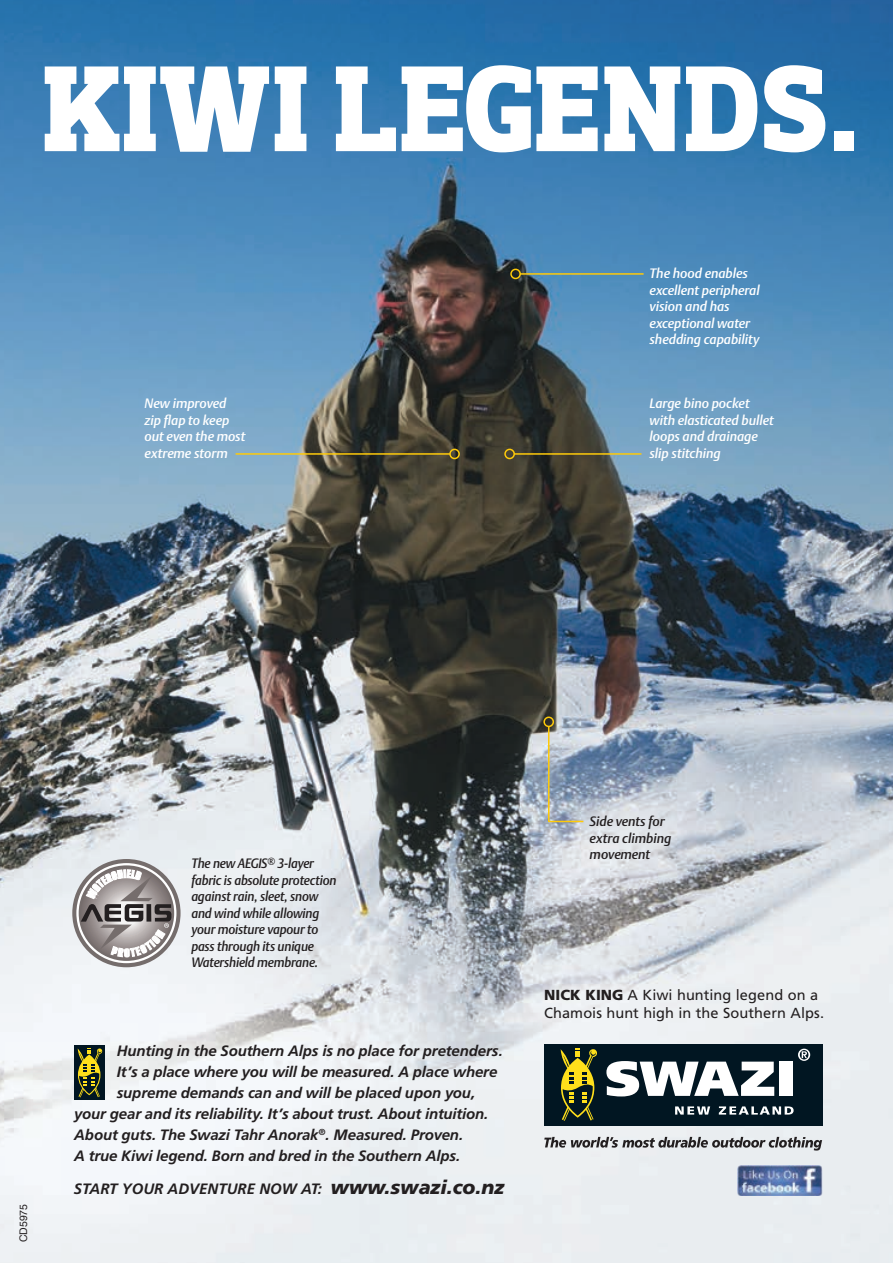
<style>
.page{position:relative;width:893px;height:1263px;background:#fff}
.page>*{position:absolute;margin:0;border:0;box-sizing:border-box;transform-origin:0 0}
.t1{font:900 124.5px "Prelo Slab";letter-spacing:.02em;color:#fff;scale:.91 1}
.t2{font:italic 700 15px "Frutiger";letter-spacing:-.01em;color:#231f20}
.t3{font:14.55px/18px "Frutiger";letter-spacing:.005em;color:#231f20}
.t4{font:italic 13.5px/16.5px "DTL Argo T Medium";letter-spacing:-.005em;color:#fff}
.t5{font:italic 13.5px/16.5px "DTL Argo T Medium";letter-spacing:-.01em;color:#231f20;scale:.95 1}
.t6{font:italic 13.5px/16.5px "DTL Argo T Medium";letter-spacing:-.01em;color:#231f20}
.t7{font:10.5px "Helvetica";color:#231f20}
.s1{font-weight:900;font-size:19.5px}
.s2{font-weight:900}
</style>
<div class="page">
<img style="left:0;top:0;width:893px;height:1263px">
<div style="left:544px;top:1044px;width:278px;height:81px;background:#011622"></div>
<svg style="left:606px;top:1061px;width:168px;height:35px"></svg>
<div style="left:779px;top:1061px;width:14px;height:35px;background:#fff"></div>
<svg style="left:561px;top:1048px;width:36px;height:73px"></svg>
<svg style="left:798px;top:1049px;width:12px;height:12px"></svg>
<svg style="left:675px;top:1106px;width:35px;height:8px"></svg>
<svg style="left:719px;top:1106px;width:75px;height:8px"></svg>
<svg style="left:544px;top:1137px;width:278px;height:13px;background:#a3a4a6"></svg>
<svg style="left:74px;top:861px;width:105px;height:104px"></svg>
<div style="left:72px;top:859px;width:109px;height:108px;border:4px solid #756d6c;border-radius:50%"></div>
<div style="left:79px;top:865px;width:95px;height:96px;border:2px solid #756d6c;border-radius:50%"></div>
<svg style="left:81px;top:870px;width:91px;height:87px"></svg>
<div style="left:74px;top:1045px;width:30px;height:54px;background:#011622"></div>
<svg style="left:78px;top:1048px;width:25px;height:49px"></svg>
<img style="left:738px;top:1165px;width:84px;height:31px">
<div style="left:510px;top:269px;width:11px;height:10px;border:2px solid #feca0a;border-radius:50%"></div>
<hr style="left:520px;top:273px;width:124px;height:2px;background:#feca0a">
<div style="left:504px;top:449px;width:11px;height:10px;border:2px solid #feca0a;border-radius:50%"></div>
<hr style="left:514px;top:453px;width:127px;height:2px;background:#feca0a">
<div style="left:543px;top:716px;width:11px;height:11px;border:2px solid #feca0a;border-radius:50%"></div>
<hr style="left:548px;top:726px;width:1px;height:96px;background:#feca0a">
<div style="left:449px;top:449px;width:11px;height:10px;border:2px solid #feca0a;border-radius:50%"></div>
<hr style="left:236px;top:453px;width:214px;height:2px;background:#feca0a">
<hr style="left:549px;top:821px;width:34px;height:1px;background:#feca0a">
<h1 class="t1" style="left:44px;top:33px;width:895px">KIWI LEGENDS.</h1>
<p class="t4" style="left:145px;top:395px;width:102px">New improved zip flap to keep out even the most extreme storm</p>
<p class="t4" style="left:649px;top:265px;width:112px">The hood enables excellent peripheral vision and has exceptional water shedding capability</p>
<p class="t4" style="left:649px;top:395px;width:126px">Large bino pocket with elasticated bullet loops and drainage slip stitching</p>
<p class="t7" style="left:15px;top:1242px;width:40px;rotate:-90deg">CD5975</p>
<p class="t5" style="left:191px;top:855px;width:154px">The new AEGIS<sup>®</sup> 3-layer fabric is absolute protection against rain, sleet, snow and wind while allowing your moisture vapour to pass through its unique<br>Watershield membrane.</p>
<p class="t2" style="left:117px;top:1041px;width:387px">Hunting in the Southern Alps is no place for pretenders.</p>
<p class="t2" style="left:117px;top:1062px;width:382px">It’s a place where you will be measured. A place where</p>
<p class="t2" style="left:117px;top:1083px;width:360px">supreme demands can and will be placed upon you,</p>
<p class="t2" style="left:74px;top:1104px;width:416px">your gear and its reliability. It’s about trust. About intuition.</p>
<p class="t2" style="left:74px;top:1125px;width:390px">About guts. The Swazi Tahr Anorak<sup>®</sup>. Measured. Proven.</p>
<p class="t2" style="left:74px;top:1146px;width:388px">A true Kiwi legend. Born and bred in the Southern Alps.</p>
<p class="t2" style="left:74px;top:1180px;width:432px">START YOUR ADVENTURE NOW AT: <span class="s1">www.swazi.co.nz</span></p>
<p class="t6" style="left:590px;top:813px;width:83px">Side vents for extra climbing movement</p>
<p class="t3" style="left:544px;top:986px;width:281px"><span class="s2">NICK KING</span> A Kiwi hunting legend on a<br>Chamois hunt high in the Southern Alps.</p>
</div>
